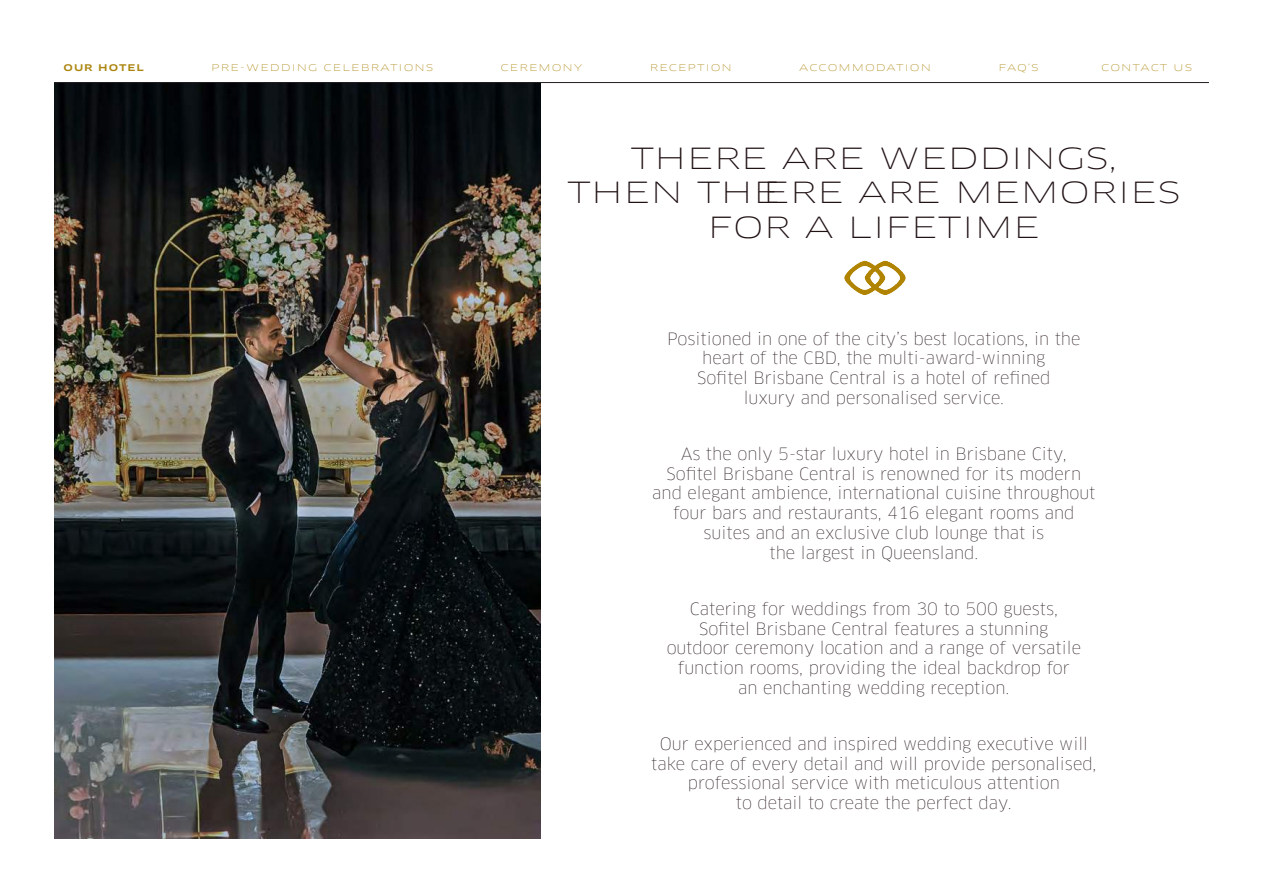
<style>
.page{position:relative;width:1263px;height:893px;background:#fff}
.page>*{position:absolute;margin:0;border:0;box-sizing:border-box;transform-origin:0 0}
.t1{font:100 28.5px/34.2px "Clan OT Extd";color:#211214;text-align:center}
.t2{font:100 16.5px/19.8px "Clan OT";color:#211214;text-align:center}
.t3{font:100 9px "Clan OT Extd";letter-spacing:.11em;color:#ac8610}
.t4{font:500 9px "Clan OT Extd";letter-spacing:.11em;color:#ac8610}
</style>
<div class="page">
<img style="left:54px;top:83px;width:486px;height:755px">
<img style="left:844px;top:260px;width:62px;height:35px">
<hr style="left:54px;top:82px;width:1155px;height:1px;background:#231f20">
<p class="t4" style="left:64px;top:62px;width:82px">OUR HOTEL</p>
<p class="t3" style="left:211px;top:62px;width:223px">PRE-WEDDING CELEBRATIONS</p>
<p class="t3" style="left:501px;top:62px;width:83px">CEREMONY</p>
<p class="t3" style="left:650px;top:62px;width:83px">RECEPTION</p>
<p class="t3" style="left:799px;top:62px;width:133px">ACCOMMODATION</p>
<p class="t3" style="left:998px;top:62px;width:42px">FAQ’S</p>
<p class="t3" style="left:1101px;top:62px;width:92px">CONTACT US</p>
<h1 class="t1" style="left:567px;top:141px;width:615px">THERE ARE WEDDINGS,<br>THEN THEERE ARE MEMORIES<br>FOR A LIFETIME</h1>
<p class="t2" style="left:667px;top:329px;width:415px">Positioned in one of the city’s best locations, in the heart of the CBD, the multi-award-winning<br>Sofitel Brisbane Central is a hotel of refined<br>luxury and personalised service.</p>
<p class="t2" style="left:652px;top:444px;width:445px">As the only 5-star luxury hotel in Brisbane City,<br>Sofitel Brisbane Central is renowned for its modern and elegant ambience, international cuisine throughout four bars and restaurants, 416 elegant rooms and suites and an exclusive club lounge that is<br>the largest in Queensland.</p>
<p class="t2" style="left:667px;top:599px;width:416px">Catering for weddings from 30 to 500 guests, Sofitel Brisbane Central features a stunning outdoor ceremony location and a range of versatile function rooms, providing the ideal backdrop for an enchanting wedding reception.</p>
<p class="t2" style="left:651px;top:734px;width:447px">Our experienced and inspired wedding executive will take care of every detail and will provide personalised, professional service with meticulous attention<br>to detail to create the perfect day.</p>
</div>
